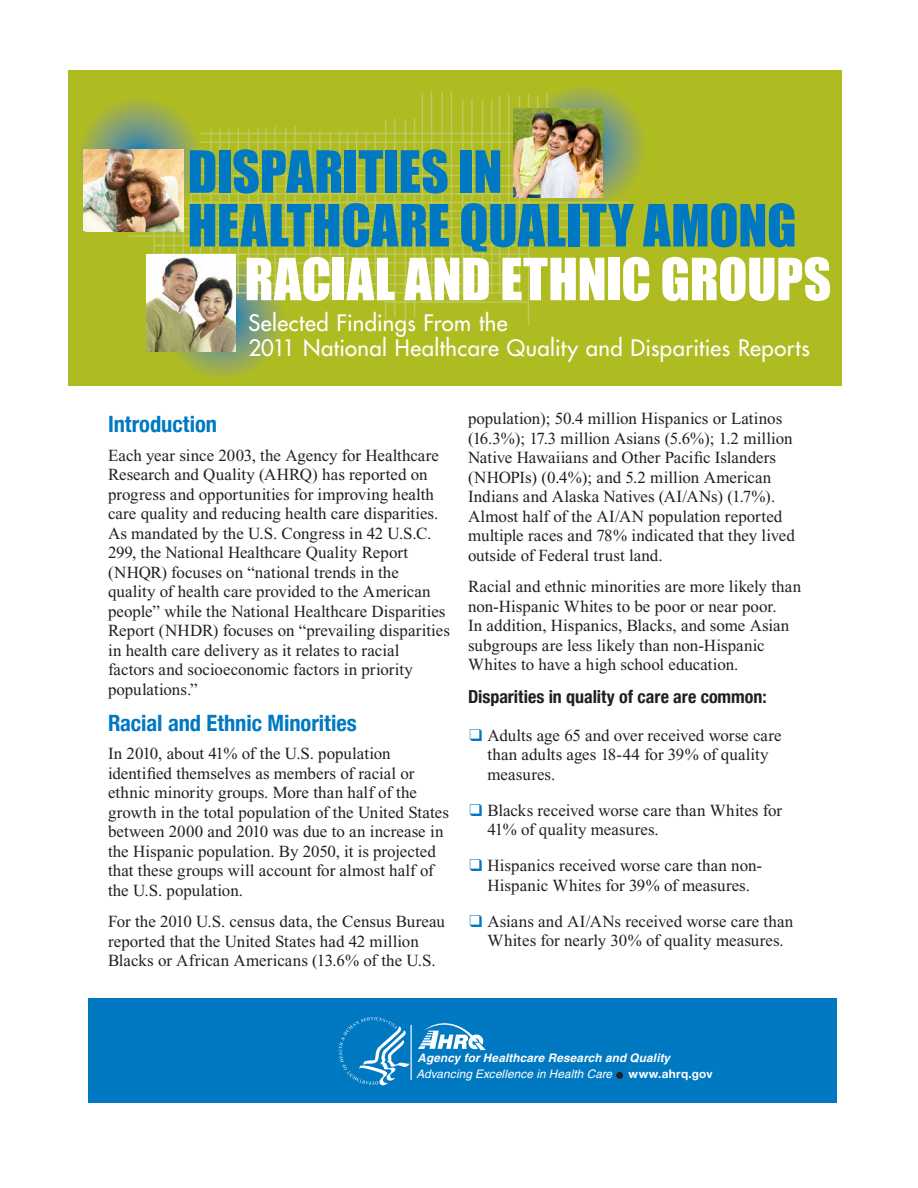
<style>
.page{position:relative;width:918px;height:1188px;background:#fff}
.page>*{position:absolute;margin:0;border:0;box-sizing:border-box;transform-origin:0 0}
.t1{font:53.7px/53.7px "Impact";letter-spacing:-.005em;color:#0079c2}
.Heading_1{font:700 condensed 22.5px "Helvetica Neue";color:#0079c2}
.t2{font:22.2px "Futura";letter-spacing:.015em;color:#fff}
.Heading_3{font:700 condensed 18px "Helvetica Neue";color:#231f20}
.Text{font:16.95px/19.5px "Times New Roman";color:#231f20}
.t3{font:italic 700 11.7px "Helvetica";letter-spacing:.015em;color:#fff}
.t4{font:italic 11.7px "Helvetica";letter-spacing:.01em;color:#fff}
.t5{font:700 11.7px "Helvetica Neue";letter-spacing:.025em;color:#fff}
.s1{color:#fff}
.s2{color:#0079c2}
</style>
<div class="page">
<div style="left:68px;top:70px;width:774px;height:315px;background:#aebc21"></div>
<svg style="left:160px;top:256px;width:125px;height:122px"></svg>
<svg style="left:521px;top:86px;width:124px;height:122px"></svg>
<div style="left:88px;top:998px;width:749px;height:104px;background:#0079c2"></div>
<hr style="left:129px;top:218px;width:484px;height:1px;background:#bfc95c">
<hr style="left:129px;top:235px;width:484px;height:2px;background:#bfc95c">
<hr style="left:129px;top:226px;width:484px;height:2px;background:#bfc95c">
<hr style="left:155px;top:245px;width:474px;height:1px;background:#bfc95c">
<hr style="left:155px;top:262px;width:345px;height:2px;background:#bfc95c">
<hr style="left:155px;top:253px;width:373px;height:2px;background:#bfc95c">
<hr style="left:163px;top:165px;width:403px;height:2px;background:#bfc95c">
<hr style="left:163px;top:186px;width:381px;height:1px;background:#bfc95c">
<hr style="left:163px;top:175px;width:403px;height:1px;background:#bfc95c">
<hr style="left:184px;top:193px;width:373px;height:2px;background:#bfc95c">
<hr style="left:188px;top:210px;width:441px;height:2px;background:#bfc95c">
<hr style="left:188px;top:202px;width:441px;height:1px;background:#bfc95c">
<hr style="left:153px;top:152px;width:2px;height:148px;background:#bfc95c">
<hr style="left:163px;top:151px;width:1px;height:148px;background:#bfc95c">
<hr style="left:173px;top:152px;width:2px;height:148px;background:#bfc95c">
<hr style="left:182px;top:151px;width:2px;height:148px;background:#bfc95c">
<hr style="left:190px;top:148px;width:2px;height:149px;background:#bfc95c">
<hr style="left:199px;top:147px;width:2px;height:149px;background:#bfc95c">
<svg style="left:79px;top:99px;width:123px;height:121px"></svg>
<hr style="left:210px;top:129px;width:2px;height:167px;background:#bfc95c">
<hr style="left:219px;top:128px;width:2px;height:167px;background:#bfc95c">
<hr style="left:228px;top:129px;width:2px;height:166px;background:#bfc95c">
<hr style="left:238px;top:128px;width:1px;height:166px;background:#bfc95c">
<hr style="left:248px;top:129px;width:2px;height:166px;background:#bfc95c">
<hr style="left:257px;top:128px;width:2px;height:166px;background:#bfc95c">
<hr style="left:265px;top:127px;width:2px;height:167px;background:#bfc95c">
<hr style="left:274px;top:126px;width:2px;height:167px;background:#bfc95c">
<hr style="left:285px;top:127px;width:1px;height:167px;background:#bfc95c">
<hr style="left:294px;top:126px;width:2px;height:167px;background:#bfc95c">
<hr style="left:310px;top:132px;width:1px;height:167px;background:#bfc95c">
<hr style="left:319px;top:131px;width:2px;height:166px;background:#bfc95c">
<hr style="left:330px;top:132px;width:1px;height:167px;background:#bfc95c">
<hr style="left:339px;top:131px;width:1px;height:166px;background:#bfc95c">
<hr style="left:347px;top:132px;width:1px;height:144px;background:#bfc95c">
<hr style="left:356px;top:131px;width:1px;height:144px;background:#bfc95c">
<hr style="left:385px;top:120px;width:1px;height:199px;background:#bfc95c">
<hr style="left:394px;top:118px;width:1px;height:200px;background:#bfc95c">
<hr style="left:405px;top:120px;width:1px;height:199px;background:#bfc95c">
<hr style="left:414px;top:118px;width:1px;height:200px;background:#bfc95c">
<hr style="left:422px;top:92px;width:1px;height:199px;background:#bfc95c">
<hr style="left:431px;top:91px;width:1px;height:199px;background:#bfc95c">
<hr style="left:441px;top:92px;width:2px;height:199px;background:#bfc95c">
<hr style="left:451px;top:91px;width:1px;height:199px;background:#bfc95c">
<hr style="left:462px;top:100px;width:2px;height:196px;background:#bfc95c">
<hr style="left:471px;top:99px;width:2px;height:195px;background:#bfc95c">
<hr style="left:482px;top:100px;width:1px;height:196px;background:#bfc95c">
<hr style="left:491px;top:99px;width:1px;height:195px;background:#bfc95c">
<hr style="left:499px;top:96px;width:1px;height:195px;background:#bfc95c">
<hr style="left:508px;top:94px;width:1px;height:196px;background:#bfc95c">
<hr style="left:519px;top:96px;width:1px;height:195px;background:#bfc95c">
<hr style="left:528px;top:94px;width:1px;height:232px;background:#bfc95c">
<hr style="left:537px;top:95px;width:1px;height:91px;background:#bfc95c">
<hr style="left:546px;top:94px;width:2px;height:66px;background:#bfc95c">
<hr style="left:163px;top:275px;width:343px;height:1px;background:#bfc95c">
<hr style="left:163px;top:292px;width:343px;height:1px;background:#bfc95c">
<hr style="left:163px;top:283px;width:343px;height:2px;background:#bfc95c">
<hr style="left:385px;top:301px;width:143px;height:2px;background:#bfc95c">
<hr style="left:365px;top:133px;width:2px;height:144px;background:#bfc95c">
<hr style="left:375px;top:132px;width:1px;height:144px;background:#bfc95c">
<img style="left:146px;top:254px;width:89px;height:97px">
<img style="left:83px;top:149px;width:101px;height:83px">
<svg style="left:339px;top:1017px;width:69px;height:68px"></svg>
<hr style="left:411px;top:1025px;width:1px;height:55px;background:#fff">
<div style="left:616px;top:1072px;width:7px;height:7px;background:#231f20;border-radius:50%"></div>
<svg style="left:418px;top:1023px;width:68px;height:27px"></svg>
<hr style="left:200px;top:141px;width:384px;height:2px;background:#bfc95c">
<hr style="left:200px;top:133px;width:384px;height:1px;background:#bfc95c">
<img style="left:514px;top:108px;width:89px;height:89px">
<p class="t1" style="left:188px;top:143px;width:316px">DISPARITIES IN</p>
<p class="t1" style="left:244px;top:197px;width:588px;text-indent:-57px">HEALTHCARE QUALITY AMONG<br><span class="s1">RACIAL AND ETHNIC GROUPS</span></p>
<p class="t2" style="left:248px;top:309px;width:261px">Selected Findings From the</p>
<p class="t2" style="left:248px;top:334px;width:563px">2011 National Healthcare Quality and Disparities Reports</p>
<p class="Heading_1" style="left:108px;top:411px;width:111px">Introduction</p>
<p class="Text" style="left:108px;top:445px;width:343px">Each year since 2003, the Agency for Healthcare Research and Quality (AHRQ) has reported on progress and opportunities for improving health care quality and reducing health care disparities.<br>As mandated by the U.S. Congress in 42 U.S.C.<br>299, the National Healthcare Quality Report (NHQR) focuses on “national trends in the quality of health care provided to the American people” while the National Healthcare Disparities Report (NHDR) focuses on “prevailing disparities in health care delivery as it relates to racial factors and socioeconomic factors in priority populations.”</p>
<p class="Heading_1" style="left:108px;top:709px;width:250px">Racial and Ethnic Minorities</p>
<p class="Text" style="left:108px;top:744px;width:343px">In 2010, about 41% of the U.S. population identified themselves as members of racial or ethnic minority groups. More than half of the growth in the total population of the United States between 2000 and 2010 was due to an increase in the Hispanic population. By 2050, it is projected that these groups will account for almost half of the U.S. population.</p>
<p class="Text" style="left:108px;top:912px;width:339px">For the 2010 U.S. census data, the Census Bureau reported that the United States had 42 million<br>Blacks or African Americans (13.6% of the U.S.</p>
<p class="Text" style="left:468px;top:409px;width:328px">population); 50.4 million Hispanics or Latinos (16.3%); 17.3 million Asians (5.6%); 1.2 million Native Hawaiians and Other Pacific Islanders (NHOPIs) (0.4%); and 5.2 million American Indians and Alaska Natives (AI/ANs) (1.7%).<br>Almost half of the AI/AN population reported multiple races and 78% indicated that they lived outside of Federal trust land.</p>
<p class="Text" style="left:468px;top:577px;width:335px">Racial and ethnic minorities are more likely than non-Hispanic Whites to be poor or near poor.<br>In addition, Hispanics, Blacks, and some Asian subgroups are less likely than non-Hispanic Whites to have a high school education.</p>
<p class="Heading_3" style="left:468px;top:686px;width:300px">Disparities in quality of care are common:</p>
<p class="Text" style="left:488px;top:725px;width:296px;text-indent:-18px"><span class="s2">❑</span> Adults age 65 and over received worse care than adults ages 18-44 for 39% of quality measures.</p>
<p class="Text" style="left:488px;top:800px;width:296px;text-indent:-18px"><span class="s2">❑</span> Blacks received worse care than Whites for<br>41% of quality measures.</p>
<p class="Text" style="left:470px;top:856px;width:294px;text-align:center"><span class="s2">❑</span> Hispanics received worse care than non-<br>Hispanic Whites for 39% of measures.</p>
<p class="Text" style="left:470px;top:911px;width:325px;text-align:center"><span class="s2">❑</span> Asians and AI/ANs received worse care than<br>Whites for nearly 30% of quality measures.</p>
<p class="t3" style="left:418px;top:1051px;width:254px">Agency for Healthcare Research and Quality</p>
<p class="t4" style="left:416px;top:1067px;width:197px">Advancing Excellence in Health Care</p>
<p class="t5" style="left:629px;top:1066px;width:86px">www.ahrq.gov</p>
</div>
